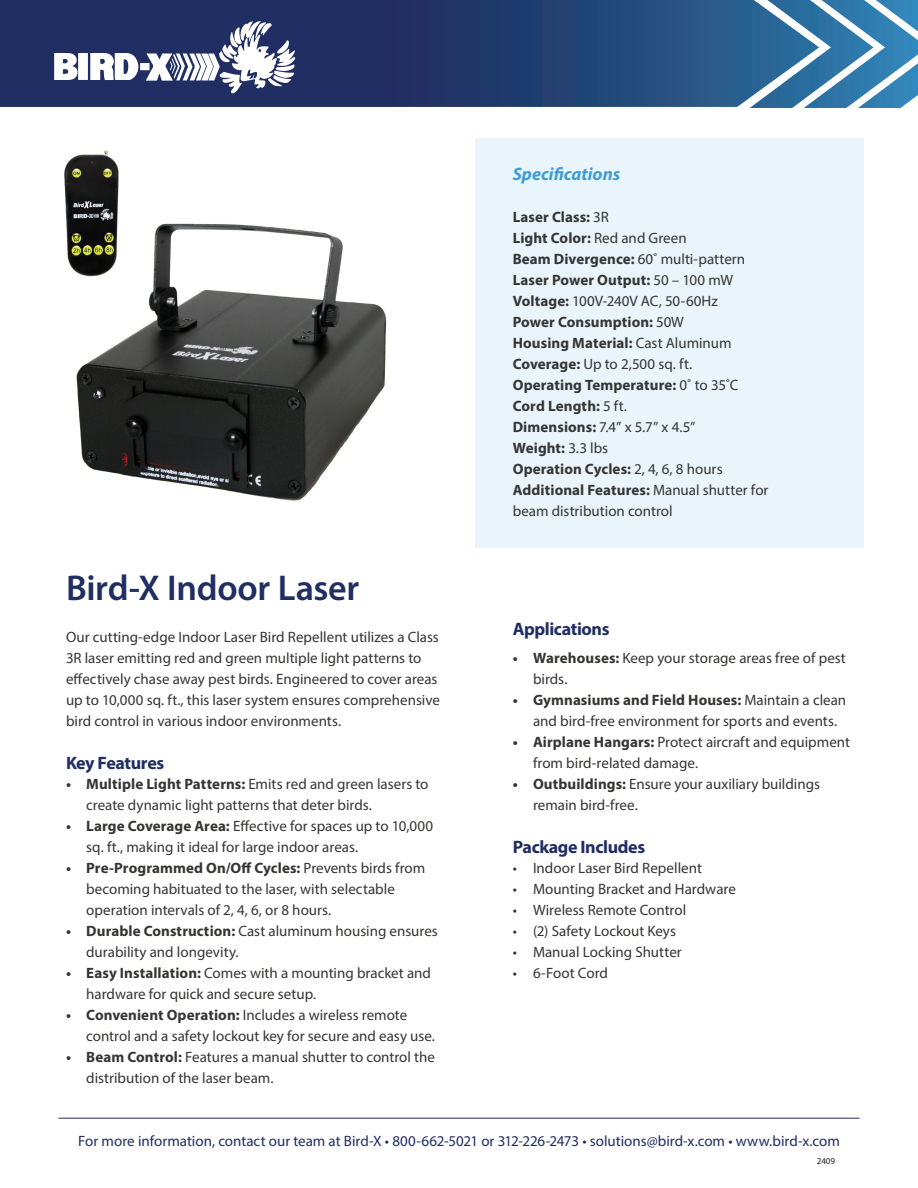
<style>
.page{position:relative;width:918px;height:1188px;background:#fff}
.page>*{position:absolute;margin:0;border:0;box-sizing:border-box;transform-origin:0 0}
.Heading{font:600 36px "Myriad Pro";letter-spacing:-.01em;color:#212e62}
.t1{font:700 18px "Myriad Pro";letter-spacing:-.02em;color:#212d62}
.Subhead{font:italic 700 18px "Myriad Pro";color:#419bd5}
.Body{font:15px/21px "Myriad Pro";color:#353534}
.Body-2{font:700 15px "Myriad Pro";letter-spacing:.005em;color:#353534}
.t2{font:15px "Myriad Pro";color:#212d62}
.t3{font:9px "Myriad Pro";color:#231f20}
.s1{font-weight:700}
.s2{font-weight:400}
</style>
<div class="page">
<div style="left:476px;top:138px;width:388px;height:410px;background:#eaf5fb"></div>
<img style="left:76px;top:223px;width:311px;height:278px">
<img style="left:64px;top:150px;width:57px;height:129px">
<hr style="left:58px;top:1118px;width:802px;height:1px;background:#212d62">
<svg style="left:0;top:0;width:918px;height:108px;background:#2f5080"></svg>
<svg style="left:54px;top:21px;width:241px;height:72px"></svg>
<p class="Subhead" style="left:513px;top:162px;width:109px">Specifications</p>
<p class="Heading" style="left:66px;top:565px;width:295px">Bird-X Indoor Laser</p>
<p class="Body" style="left:66px;top:626px;width:375px">Our cutting-edge Indoor Laser Bird Repellent utilizes a Class 3R laser emitting red and green multiple light patterns to effectively chase away pest birds. Engineered to cover areas up to 10,000 sq. ft., this laser system ensures comprehensive bird control in various indoor environments.</p>
<h2 class="t1" style="left:66px;top:751px;width:100px">Key Features</h2>
<p class="Body" style="left:86px;top:773px;width:344px;text-indent:-20px"><span class="s1">• Multiple Light Patterns:</span> Emits red and green lasers to create dynamic light patterns that deter birds.</p>
<p class="Body" style="left:86px;top:815px;width:348px;text-indent:-20px"><span class="s1">• Large Coverage Area:</span> Effective for spaces up to 10,000 sq. ft., making it ideal for large indoor areas.</p>
<p class="Body" style="left:86px;top:857px;width:341px;text-indent:-20px"><span class="s1">• Pre-Programmed On/Off Cycles:</span> Prevents birds from becoming habituated to the laser, with selectable operation intervals of 2, 4, 6, or 8 hours.</p>
<p class="Body" style="left:86px;top:920px;width:353px;text-indent:-20px"><span class="s1">• Durable Construction:</span> Cast aluminum housing ensures durability and longevity.</p>
<p class="Body" style="left:86px;top:962px;width:346px;text-indent:-20px"><span class="s1">• Easy Installation:</span> Comes with a mounting bracket and hardware for quick and secure setup.</p>
<p class="Body" style="left:86px;top:1004px;width:350px;text-indent:-20px"><span class="s1">• Convenient Operation:</span> Includes a wireless remote control and a safety lockout key for secure and easy use.</p>
<p class="Body" style="left:86px;top:1046px;width:350px;text-indent:-20px"><span class="s1">• Beam Control:</span> Features a manual shutter to control the distribution of the laser beam.</p>
<p class="Body-2" style="left:513px;top:207px;width:98px">Laser Class: <span class="s2">3R</span></p>
<p class="Body-2" style="left:513px;top:228px;width:176px">Light Color: <span class="s2">Red and Green</span></p>
<p class="Body" style="left:513px;top:248px;width:234px"><span class="s1">Beam Divergence:</span> 60˚ multi-pattern</p>
<p class="Body-2" style="left:513px;top:270px;width:222px">Laser Power Output: <span class="s2">50 – 100 mW</span></p>
<p class="Body" style="left:513px;top:290px;width:207px"><span class="s1">Voltage:</span> 100V-240V AC, 50-60Hz</p>
<p class="Body-2" style="left:513px;top:312px;width:173px">Power Consumption: <span class="s2">50W</span></p>
<p class="Body-2" style="left:513px;top:333px;width:220px">Housing Material: <span class="s2">Cast Aluminum</span></p>
<p class="Body" style="left:513px;top:353px;width:181px"><span class="s1">Coverage:</span> Up to 2,500 sq. ft.</p>
<p class="Body-2" style="left:513px;top:375px;width:227px">Operating Temperature: <span class="s2">0˚ to 35˚C</span></p>
<p class="Body-2" style="left:513px;top:396px;width:116px">Cord Length: <span class="s2">5 ft.</span></p>
<p class="Body" style="left:513px;top:416px;width:184px"><span class="s1">Dimensions:</span> 7.4” x 5.7” x 4.5”</p>
<p class="Body-2" style="left:513px;top:438px;width:97px">Weight: <span class="s2">3.3 lbs</span></p>
<p class="Body-2" style="left:513px;top:459px;width:211px">Operation Cycles: <span class="s2">2, 4, 6, 8 hours</span></p>
<p class="Body" style="left:513px;top:479px;width:257px"><span class="s1">Additional Features:</span> Manual shutter for beam distribution control</p>
<h2 class="t1" style="left:513px;top:617px;width:98px">Applications</h2>
<p class="Body" style="left:533px;top:647px;width:314px;text-indent:-20px"><span class="s1">• Warehouses:</span> Keep your storage areas free of pest birds.</p>
<p class="Body" style="left:533px;top:689px;width:315px;text-indent:-20px"><span class="s1">• Gymnasiums and Field Houses:</span> Maintain a clean and bird-free environment for sports and events.</p>
<p class="Body" style="left:533px;top:731px;width:319px;text-indent:-20px"><span class="s1">• Airplane Hangars:</span> Protect aircraft and equipment from bird-related damage.</p>
<p class="Body" style="left:533px;top:773px;width:289px;text-indent:-20px"><span class="s1">• Outbuildings:</span> Ensure your auxiliary buildings remain bird-free.</p>
<h2 class="t1" style="left:513px;top:835px;width:134px">Package Includes</h2>
<p class="Body" style="left:513px;top:857px;width:191px">• Indoor Laser Bird Repellent</p>
<p class="Body" style="left:513px;top:878px;width:225px">• Mounting Bracket and Hardware</p>
<p class="Body" style="left:513px;top:899px;width:175px">• Wireless Remote Control</p>
<p class="Body" style="left:513px;top:920px;width:165px">• (2) Safety Lockout Keys</p>
<p class="Body" style="left:513px;top:941px;width:171px">• Manual Locking Shutter</p>
<p class="Body" style="left:513px;top:962px;width:97px">• 6-Foot Cord</p>
<p class="t2" style="left:78px;top:1132px;width:763px">For more information, contact our team at Bird-X • 800-662-5021 or 312-226-2473 • solutions@bird-x.com • www.bird-x.com</p>
<p class="t3" style="left:817px;top:1156px;width:20px">2409</p>
</div>
